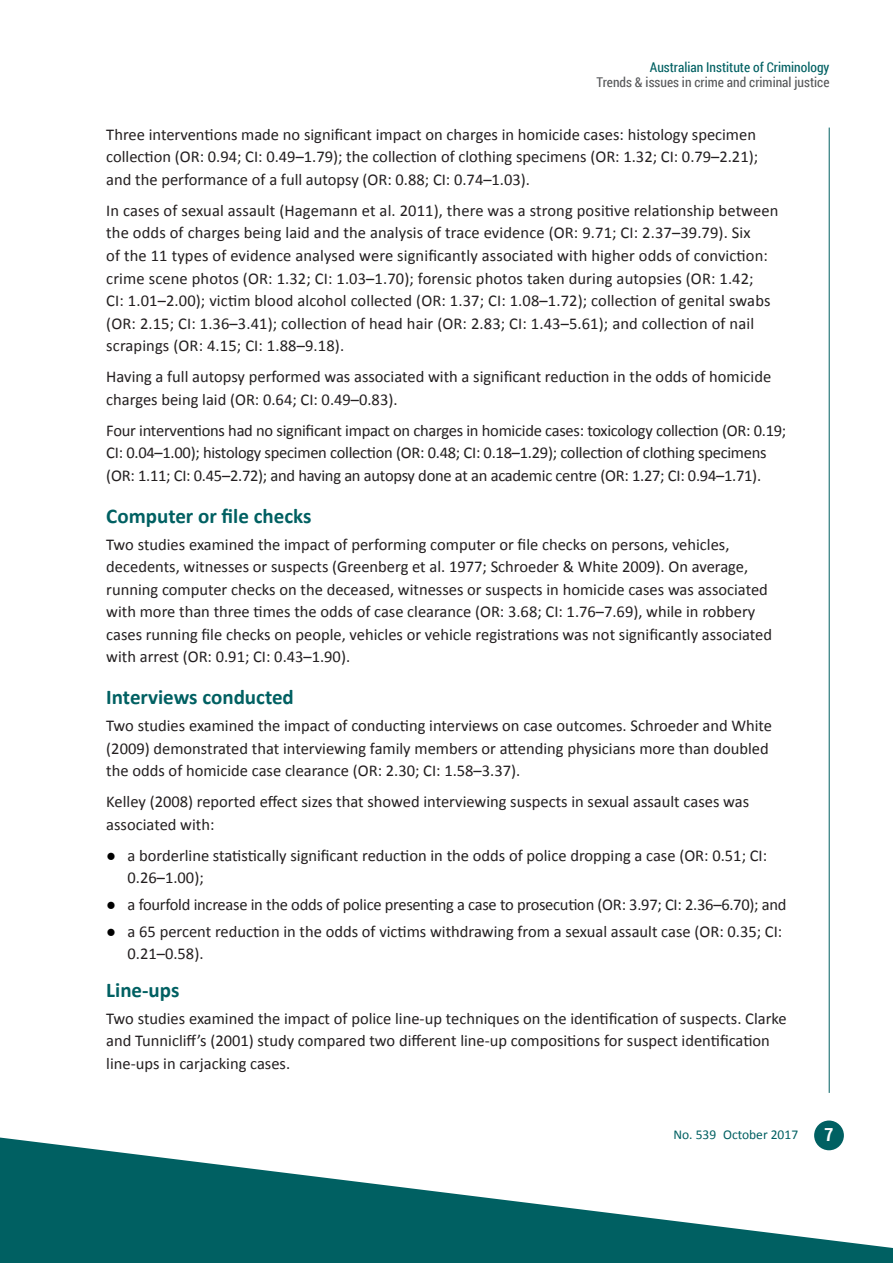
<style>
.page{position:relative;width:893px;height:1263px;background:#fff}
.page>*{position:absolute;margin:0;border:0;box-sizing:border-box;transform-origin:0 0}
.t1{font:700 21px "Calibri";color:#006062}
.t2{font:700 18px "Roboto Condensed";color:#fff}
.t3{font:16.5px/22.5px "Calibri";color:#231f20}
.t4{font:13.5px "Roboto Condensed";color:#57585a}
.t5{font:13.5px "Roboto Condensed";color:#006062}
.t6{font:13.5px "Calibri";color:#006062}
.s1{color:#000}
</style>
<div class="page">
<hr style="left:829px;top:128px;width:1px;height:965px;background:#006062">
<div style="left:814px;top:1120px;width:30px;height:30px;background:#006062;border-radius:50%"></div>
<svg style="left:0;top:1137px;width:893px;height:126px;fill:#006062"></svg>
<p class="t5" style="left:650px;top:58px;width:181px">Australian Institute of Criminology</p>
<p class="t4" style="left:597px;top:73px;width:234px">Trends &amp; issues in crime and criminal justice</p>
<p class="t3" style="left:106px;top:123px;width:653px">Three interventions made no significant impact on charges in homicide cases: histology specimen collection (OR: 0.94; CI: 0.49–1.79); the collection of clothing specimens (OR: 1.32; CI: 0.79–2.21); and the performance of a full autopsy (OR: 0.88; CI: 0.74–1.03).</p>
<p class="t3" style="left:106px;top:199px;width:674px">In cases of sexual assault (Hagemann et al. 2011), there was a strong positive relationship between the odds of charges being laid and the analysis of trace evidence (OR: 9.71; CI: 2.37–39.79). Six<br>of the 11 types of evidence analysed were significantly associated with higher odds of conviction: crime scene photos (OR: 1.32; CI: 1.03–1.70); forensic photos taken during autopsies (OR: 1.42;<br>CI: 1.01–2.00); victim blood alcohol collected (OR: 1.37; CI: 1.08–1.72); collection of genital swabs (OR: 2.15; CI: 1.36–3.41); collection of head hair (OR: 2.83; CI: 1.43–5.61); and collection of nail scrapings (OR: 4.15; CI: 1.88–9.18).</p>
<p class="t3" style="left:106px;top:365px;width:666px">Having a full autopsy performed was associated with a significant reduction in the odds of homicide charges being laid (OR: 0.64; CI: 0.49–0.83).</p>
<p class="t3" style="left:106px;top:419px;width:681px">Four interventions had no significant impact on charges in homicide cases: toxicology collection (OR: 0.19;<br>CI: 0.04–1.00); histology specimen collection (OR: 0.48; CI: 0.18–1.29); collection of clothing specimens (OR: 1.11; CI: 0.45–2.72); and having an autopsy done at an academic centre (OR: 1.27; CI: 0.94–1.71).</p>
<p class="t1" style="left:106px;top:502px;width:207px">Computer or file checks</p>
<p class="t3" style="left:106px;top:533px;width:667px">Two studies examined the impact of performing computer or file checks on persons, vehicles, decedents, witnesses or suspects (Greenberg et al. 1977; Schroeder &amp; White 2009). On average, running computer checks on the deceased, witnesses or suspects in homicide cases was associated with more than three times the odds of case clearance (OR: 3.68; CI: 1.76–7.69), while in robbery cases running file checks on people, vehicles or vehicle registrations was not significantly associated with arrest (OR: 0.91; CI: 0.43–1.90).</p>
<p class="t1" style="left:106px;top:684px;width:189px">Interviews conducted</p>
<p class="t3" style="left:106px;top:714px;width:667px">Two studies examined the impact of conducting interviews on case outcomes. Schroeder and White (2009) demonstrated that interviewing family members or attending physicians more than doubled the odds of homicide case clearance (OR: 2.30; CI: 1.58–3.37).</p>
<p class="t3" style="left:106px;top:790px;width:644px">Kelley (2008) reported effect sizes that showed interviewing suspects in sexual assault cases was associated with:</p>
<p class="t3" style="left:128px;top:844px;width:641px;text-indent:-21px"><span class="s1">●</span> a borderline statistically significant reduction in the odds of police dropping a case (OR: 0.51; CI:<br>0.26–1.00);</p>
<p class="t3" style="left:106px;top:893px;width:682px"><span class="s1">●</span> a fourfold increase in the odds of police presenting a case to prosecution (OR: 3.97; CI: 2.36–6.70); and</p>
<p class="t3" style="left:128px;top:920px;width:656px;text-indent:-21px"><span class="s1">●</span> a 65 percent reduction in the odds of victims withdrawing from a sexual assault case (OR: 0.35; CI:<br>0.21–0.58).</p>
<p class="t1" style="left:106px;top:977px;width:75px">Line-ups</p>
<p class="t3" style="left:106px;top:1007px;width:682px">Two studies examined the impact of police line-up techniques on the identification of suspects. Clarke and Tunnicliff’s (2001) study compared two different line-up compositions for suspect identification line-ups in carjacking cases.</p>
<p class="t6" style="left:673px;top:1126px;width:126px">No. 539 October 2017</p>
<p class="t2" style="left:824px;top:1122px;width:10px">7</p>
</div>
